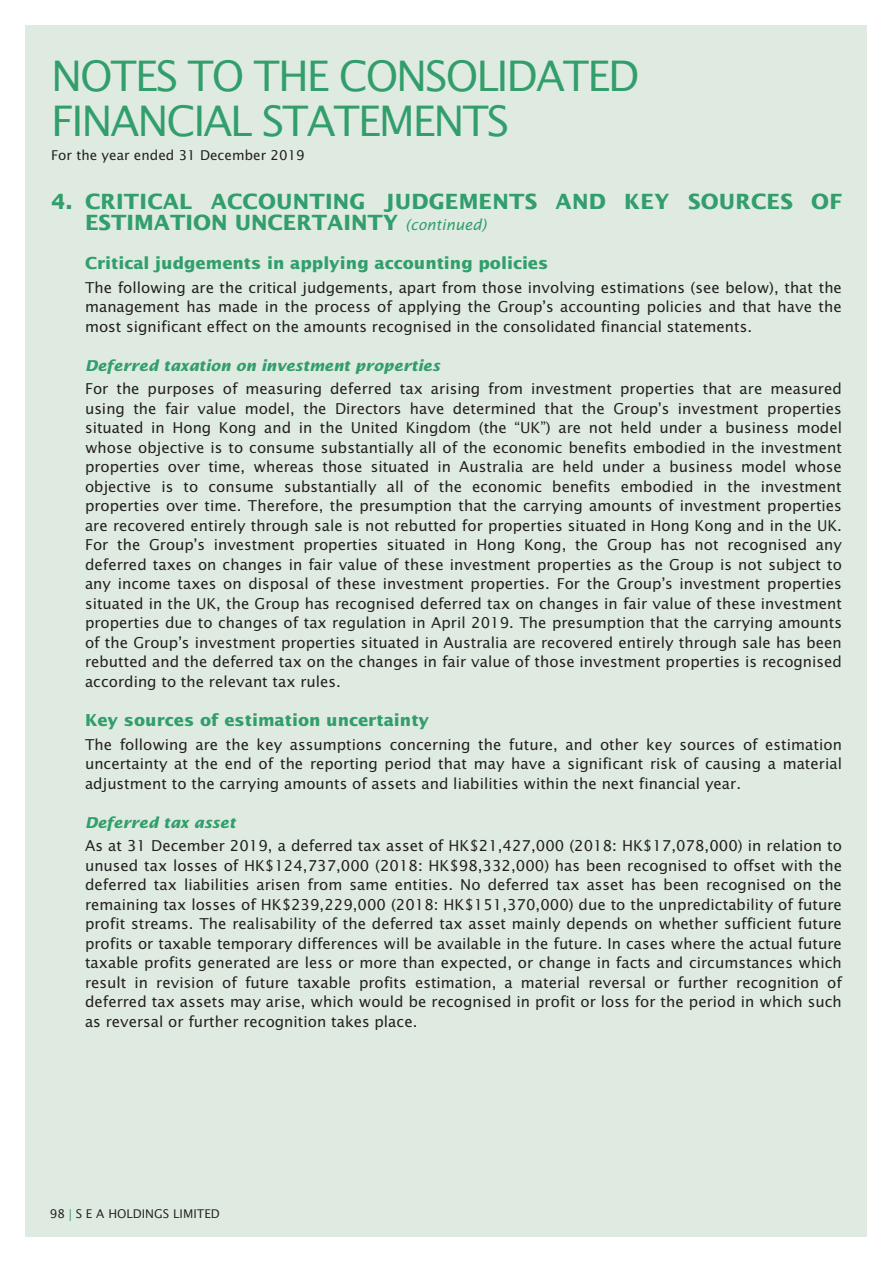
<style>
.page{position:relative;width:893px;height:1263px;background:#fff}
.page>*{position:absolute;margin:0;border:0;box-sizing:border-box;transform-origin:0 0}
.t1{font:42px/45px "Lucida Sans Std";letter-spacing:-.05em;color:#329e6c}
.t2{font:700 21px "Lucida Sans Std";letter-spacing:.01em;color:#329e6c}
.t3{font:700 16.5px "Lucida Sans Std";color:#329e6c}
.t4{font:15px/19.5px "Lucida Sans Std";color:#231f20;text-align:justify}
.t5{font:italic 700 15px "Lucida Sans Std";color:#329e6c}
.t6{font:italic 15px "Lucida Sans Std";color:#329e6c}
.t7{font:13.5px "Lucida Sans Std";color:#231f20}
.t8{font:12px "Lucida Sans Std";color:#231f20}
.s1{color:#329e6c}
</style>
<div class="page">
<div style="left:26px;top:26px;width:841px;height:1211px;background:#dfebe1"></div>
<h1 class="t1" style="left:51px;top:54px;width:590px">Notes to the Con solidated<br>Financ ial Statements</h1>
<p class="t7" style="left:51px;top:147px;width:255px">For the year ended 31 December 2019</p>
<h2 class="t2" style="left:51px;top:189px;width:64px">4. Critical</h2>
<h2 class="t2" style="left:211px;top:189px;width:33px">Accounting</h2>
<h2 class="t2" style="left:384px;top:189px;width:28px">Judgements</h2>
<h2 class="t2" style="left:556px;top:189px;width:18px">and</h2>
<h2 class="t2" style="left:624px;top:189px;width:31px">Key</h2>
<h2 class="t2" style="left:688px;top:189px;width:29px">Sources</h2>
<h2 class="t2" style="left:811px;top:189px;width:16px">of</h2>
<h2 class="t2" style="left:85px;top:210px;width:29px">Estimation</h2>
<h2 class="t2" style="left:235px;top:210px;width:32px">Uncertainty</h2>
<p class="t6" style="left:406px;top:216px;width:82px">(continued)</p>
<p class="t3" style="left:85px;top:254px;width:465px">Critical judgements in applying accounting policies</p>
<p class="t4" style="left:85px;top:278px;width:758px">The following are the critical judgements, apart from those involving estimations (see below), that the management has made in the process of applying the Group’s accounting policies and that have the most significant effect on the amounts recognised in the consolidated financial statements.</p>
<p class="t5" style="left:85px;top:357px;width:356px">Deferred taxation on investment properties</p>
<p class="t4" style="left:85px;top:379px;width:758px">For the purposes of measuring deferred tax arising from investment properties that are measured using the fair value model, the Directors have determined that the Group’s investment properties situated in Hong Kong and in the United Kingdom (the “UK”) are not held under a business model whose objective is to consume substantially all of the economic benefits embodied in the investment properties over time, whereas those situated in Australia are held under a business model whose objective is to consume substantially all of the economic benefits embodied in the investment properties over time. Therefore, the presumption that the carrying amounts of investment properties are recovered entirely through sale is not rebutted for properties situated in Hong Kong and in the UK.<br>For the Group’s investment properties situated in Hong Kong, the Group has not recognised any deferred taxes on changes in fair value of these investment properties as the Group is not subject to any income taxes on disposal of these investment properties. For the Group’s investment properties situated in the UK, the Group has recognised deferred tax on changes in fair value of these investment properties due to changes of tax regulation in April 2019. The presumption that the carrying amounts of the Group’s investment properties situated in Australia are recovered entirely through sale has been rebutted and the deferred tax on the changes in fair value of those investment properties is recognised according to the relevant tax rules.</p>
<p class="t3" style="left:85px;top:711px;width:346px">Key sources of estimation uncertainty</p>
<p class="t4" style="left:85px;top:735px;width:758px">The following are the key assumptions concerning the future, and other key sources of estimation uncertainty at the end of the reporting period that may have a significant risk of causing a material adjustment to the carrying amounts of assets and liabilities within the next financial year.</p>
<p class="t5" style="left:85px;top:814px;width:152px">Deferred tax asset</p>
<p class="t4" style="left:85px;top:836px;width:758px">As at 31 December 2019, a deferred tax asset of HK$21,427,000 (2018: HK$17,078,000) in relation to unused tax losses of HK$124,737,000 (2018: HK$98,332,000) has been recognised to offset with the deferred tax liabilities arisen from same entities. No deferred tax asset has been recognised on the remaining tax losses of HK$239,229,000 (2018: HK$151,370,000) due to the unpredictability of future profit streams. The realisability of the deferred tax asset mainly depends on whether sufficient future profits or taxable temporary differences will be available in the future. In cases where the actual future taxable profits generated are less or more than expected, or change in facts and circumstances which result in revision of future taxable profits estimation, a material reversal or further recognition of deferred tax assets may arise, which would be recognised in profit or loss for the period in which such as reversal or further recognition takes place.</p>
<p class="t8" style="left:50px;top:1206px;width:172px">98 <span class="s1">|</span> S E A HOLDINGS LIMITED</p>
</div>
